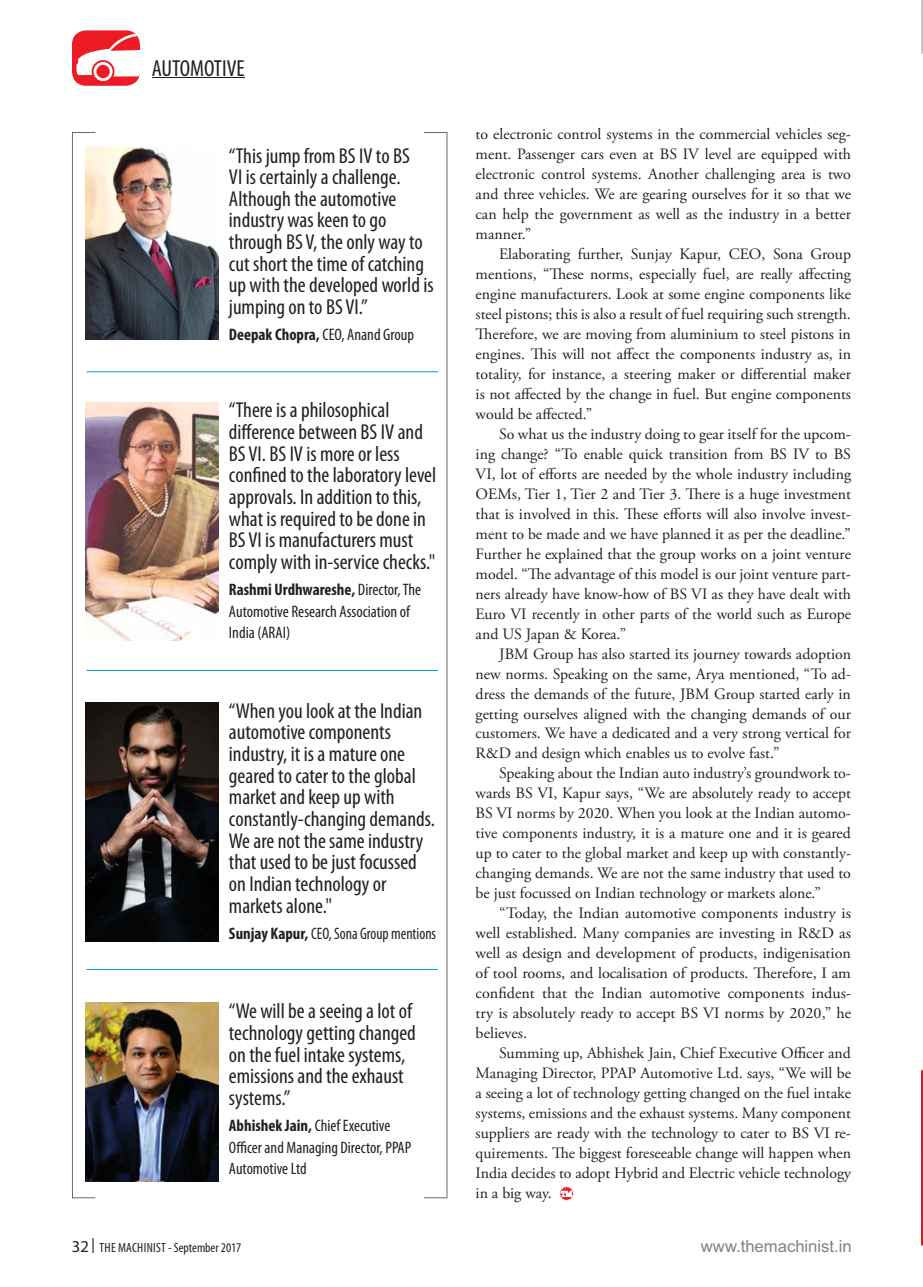
<style>
.page{position:relative;width:923px;height:1287px;background:#fff}
.page>*{position:absolute;margin:0;border:0;box-sizing:border-box;transform-origin:0 0}
.t1{font:condensed 23.28px "Myriad Pro";color:#231f20}
.t2{font:condensed 21.7px/21.7px "Myriad Pro";color:#231f20}
.t3{font:condensed 16.62px/21.7px "Myriad Pro";color:#231f20}
.t4{font:condensed 16.62px "Myriad Pro";color:#231f20;scale:.93 1}
.t5{font:16.62px "Arial";color:#808285}
.t6{font:15.75px/19.9px "Adobe Garamond Pro";color:#231f20;text-align:justify}
.t7{font:condensed 13.3px "Myriad Pro";color:#231f20}
.s1{font-weight:700}
.s2{font-stretch:normal;font-size:16.62px}
</style>
<div class="page">
<hr style="left:152px;top:78px;width:92px;height:1px;background:#231f20">
<div style="left:72px;top:30px;width:68px;height:56px;background:#ed1c24;border-radius:14px"></div>
<svg style="left:76px;top:30px;width:64px;height:51px"></svg>
<svg style="left:93px;top:1238px;width:1px;height:14px"></svg>
<img style="left:921px;top:0;width:1px;height:1246px">
<svg style="left:559px;top:1186px;width:14px;height:14px"></svg>
<img style="left:95px;top:147px;width:123px;height:192px">
<img style="left:95px;top:402px;width:123px;height:239px">
<img style="left:95px;top:702px;width:123px;height:239px">
<img style="left:95px;top:1003px;width:123px;height:179px">
<svg style="left:72px;top:132px;width:23px;height:1066px"></svg>
<svg style="left:424px;top:132px;width:23px;height:1066px"></svg>
<hr style="left:87px;top:371px;width:351px;height:1px;background:#0095da">
<hr style="left:87px;top:670px;width:351px;height:1px;background:#0095da">
<hr style="left:87px;top:969px;width:351px;height:1px;background:#0095da">
<h1 class="t1" style="left:152px;top:60px;width:95px">AUTOMOTIVE</h1>
<h2 class="t2" style="left:229px;top:146px;width:206px">“This jump from BS IV to BS<br>VI is certainly a challenge.<br>Although the automotive industry was keen to go through BS V, the only way to cut short the time of catching up with the developed world is jumping on to BS VI.”</h2>
<p class="t3" style="left:229px;top:325px;width:186px"><span class="s1">Deepak Chopra,</span> CEO, Anand Group</p>
<h2 class="t2" style="left:229px;top:401px;width:209px">“There is a philosophical difference between BS IV and<br>BS VI. BS IV is more or less confined to the laboratory level approvals. In addition to this, what is required to be done in<br>BS VI is manufacturers must comply with in-service checks."</h2>
<p class="t3" style="left:229px;top:580px;width:194px"><span class="s1">Rashmi Urdhwareshe,</span> Director, The<br>Automotive Research Association of<br>India (ARAI)</p>
<p class="t2" style="left:229px;top:701px;width:207px">“When you look at the Indian automotive components industry, it is a mature one geared to cater to the global market and keep up with constantly-changing demands.<br>We are not the same industry that used to be just focussed on Indian technology or markets alone."</p>
<p class="t4" style="left:229px;top:927px;width:224px"><span class="s1">Sunjay Kapur,</span> CEO, Sona Group mentions</p>
<h2 class="t2" style="left:229px;top:1002px;width:188px">“We will be a seeing a lot of technology getting changed on the fuel intake systems, emissions and the exhaust systems.”</h2>
<p class="t3" style="left:229px;top:1116px;width:184px"><span class="s1">Abhishek Jain,</span> Chief Executive<br>Officer and Managing Director, PPAP<br>Automotive Ltd</p>
<p class="t6" style="left:475px;top:125px;width:377px">to electronic control systems in the commercial vehicles seg&shy;ment. Passenger cars even at BS IV level are equipped with electronic control systems. Another challenging area is two and three vehicles. We are gearing ourselves for it so that we can help the government as well as the industry in a better manner.”</p>
<p class="t6" style="left:475px;top:245px;width:377px;text-indent:24px">Elaborating further, Sunjay Kapur, CEO, Sona Group mentions, “These norms, especially fuel, are really affecting engine manufacturers. Look at some engine components like steel pistons; this is also a result of fuel requiring such strength.<br>Therefore, we are moving from aluminium to steel pistons in engines. This will not affect the components industry as, in totality, for instance, a steering maker or differential maker is not affected by the change in fuel. But engine components would be affected.”</p>
<p class="t6" style="left:475px;top:425px;width:377px;text-indent:24px">So what us the industry doing to gear itself for the upcom&shy;ing change? “To enable quick transition from BS IV to BS VI, lot of efforts are needed by the whole industry including OEMs, Tier 1, Tier 2 and Tier 3. There is a huge investment that is involved in this. These efforts will also involve invest&shy;ment to be made and we have planned it as per the deadline.” Further he explained that the group works on a joint venture model. “The advantage of this model is our joint venture part&shy;ners already have know-how of BS VI as they have dealt with Euro VI recently in other parts of the world such as Europe and US Japan &amp; Korea.”</p>
<p class="t6" style="left:475px;top:645px;width:377px;text-indent:24px">JBM Group has also started its journey towards adoption new norms. Speaking on the same, Arya mentioned, “To ad&shy;dress the demands of the future, JBM Group started early in getting ourselves aligned with the changing demands of our customers. We have a dedicated and a very strong vertical for R&amp;D and design which enables us to evolve fast.”</p>
<p class="t6" style="left:475px;top:764px;width:377px;text-indent:24px">Speaking about the Indian auto industry’s groundwork to&shy;wards BS VI, Kapur says, “We are absolutely ready to accept BS VI norms by 2020. When you look at the Indian automo&shy;tive components industry, it is a mature one and it is geared up to cater to the global market and keep up with constantly&shy;changing demands. We are not the same industry that used to be just focussed on Indian technology or markets alone.”</p>
<p class="t6" style="left:475px;top:904px;width:377px;text-indent:24px">“Today, the Indian automotive components industry is well established. Many companies are investing in R&amp;D as well as design and development of products, indigenisation of tool rooms, and localisation of products. Therefore, I am confident that the Indian automotive components indus&shy;try is absolutely ready to accept BS VI norms by 2020,” he believes.</p>
<p class="t6" style="left:475px;top:1044px;width:377px;text-indent:24px">Summing up, Abhishek Jain, Chief Executive Officer and Managing Director, PPAP Automotive Ltd. says, “We will be a seeing a lot of technology getting changed on the fuel intake systems, emissions and the exhaust systems. Many component suppliers are ready with the technology to cater to BS VI re&shy;quirements. The biggest foreseeable change will happen when India decides to adopt Hybrid and Electric vehicle technology in a big way.</p>
<p class="t7" style="left:72px;top:1243px;width:171px"><span class="s2">32</span> THE MACHINIST - September 2017</p>
<p class="t5" style="left:700px;top:1240px;width:152px">www.themachinist.in</p>
</div>
